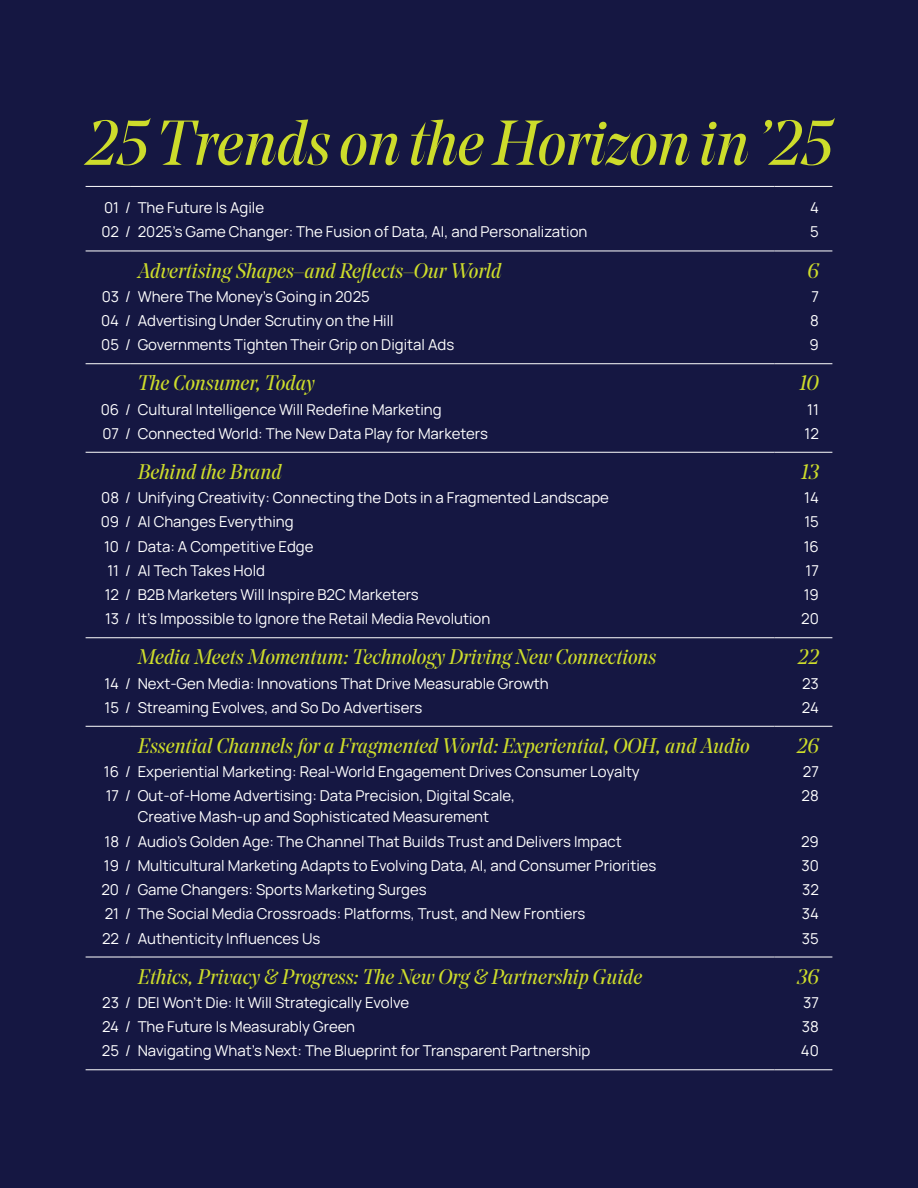
<style>
.page{position:relative;width:918px;height:1188px;background:#151742}
.page>*{position:absolute;margin:0;border:0;box-sizing:border-box;transform-origin:0 0}
.t1{font:italic 63px "Noe Display";color:#cddc2b}
.t2{font:italic 21px "Noe Display";color:#cddc2b}
.t3{font:15px/24.3px "Manrope";color:#fff}
</style>
<div class="page">
<hr style="left:86px;top:363px;width:45px;height:1px;background:#fff">
<hr style="left:131px;top:363px;width:644px;height:1px;background:#fff">
<hr style="left:775px;top:363px;width:57px;height:1px;background:#fff">
<hr style="left:86px;top:452px;width:45px;height:1px;background:#fff">
<hr style="left:131px;top:452px;width:644px;height:1px;background:#fff">
<hr style="left:775px;top:452px;width:57px;height:1px;background:#fff">
<hr style="left:86px;top:637px;width:45px;height:1px;background:#fff">
<hr style="left:131px;top:637px;width:644px;height:1px;background:#fff">
<hr style="left:775px;top:637px;width:57px;height:1px;background:#fff">
<hr style="left:86px;top:726px;width:45px;height:1px;background:#fff">
<hr style="left:131px;top:726px;width:644px;height:1px;background:#fff">
<hr style="left:775px;top:726px;width:57px;height:1px;background:#fff">
<hr style="left:86px;top:957px;width:45px;height:1px;background:#fff">
<hr style="left:131px;top:957px;width:644px;height:1px;background:#fff">
<hr style="left:775px;top:957px;width:57px;height:1px;background:#fff">
<hr style="left:86px;top:1070px;width:45px;height:1px;background:#fff">
<hr style="left:131px;top:1070px;width:644px;height:1px;background:#fff">
<hr style="left:775px;top:1070px;width:57px;height:1px;background:#fff">
<hr style="left:86px;top:186px;width:45px;height:1px;background:#fff">
<hr style="left:131px;top:186px;width:644px;height:1px;background:#fff">
<hr style="left:775px;top:186px;width:57px;height:1px;background:#fff">
<hr style="left:86px;top:251px;width:45px;height:1px;background:#fff">
<hr style="left:131px;top:251px;width:644px;height:1px;background:#fff">
<hr style="left:775px;top:251px;width:57px;height:1px;background:#fff">
<h1 class="t1" style="left:86px;top:104px;width:748px">25 Trends on the Horizon in ’25</h1>
<p class="t3" style="left:101px;top:195px;width:488px">01 / The Future Is Agile<br>02 / 2025’s Game Changer: The Fusion of Data, AI, and Personalization</p>
<p class="t3" style="left:810px;top:195px;width:10px">4<br>5</p>
<h2 class="t2" style="left:138px;top:257px;width:365px">Advertising Shapes–and Reflects–Our World</h2>
<p class="t3" style="left:138px;top:284px;width:318px">Where The Money’s Going in 2025<br>Advertising Under Scrutiny on the Hill<br>Governments Tighten Their Grip on Digital Ads</p>
<p class="t3" style="left:101px;top:284px;width:31px;text-align:justify">03 / 04 / 05 /</p>
<p class="t3" style="left:101px;top:396px;width:32px">06 /<br>07 /</p>
<h2 class="t2" style="left:138px;top:370px;width:179px">The Consumer, Today</h2>
<p class="t3" style="left:138px;top:396px;width:352px">Cultural Intelligence Will Redefine Marketing<br>Connected World: The New Data Play for Marketers</p>
<h2 class="t2" style="left:138px;top:459px;width:146px">Behind the Brand</h2>
<p class="t3" style="left:138px;top:485px;width:473px">Unifying Creativity: Connecting the Dots in a Fragmented Landscape<br>AI Changes Everything</p>
<p class="t3" style="left:101px;top:485px;width:31px">08 /</p>
<p class="t3" style="left:101px;top:509px;width:32px">09 /</p>
<p class="t3" style="left:104px;top:533px;width:211px">10 / Data: A Competitive Edge</p>
<p class="t3" style="left:107px;top:558px;width:159px">11 / AI Tech Takes Hold</p>
<p class="t3" style="left:105px;top:582px;width:316px">12 / B2B Marketers Will Inspire B2C Marketers</p>
<p class="t3" style="left:105px;top:606px;width:387px">13 / It’s Impossible to Ignore the Retail Media Revolution</p>
<h2 class="t2" style="left:138px;top:644px;width:520px">Media Meets Momentum: Technology Driving New Connections</h2>
<p class="t3" style="left:138px;top:670px;width:413px">Next-Gen Media: Innovations That Drive Measurable Growth<br>Streaming Evolves, and So Do Advertisers</p>
<p class="t3" style="left:104px;top:670px;width:28px">14 /<br>15 /</p>
<h2 class="t2" style="left:138px;top:733px;width:614px">Essential Channels for a Fragmented World: Experiential, OOH, and Audio</h2>
<p class="t3" style="left:138px;top:759px;width:504px">Experiential Marketing: Real-World Engagement Drives Consumer Loyalty<br>Out-of-Home Advertising: Data Precision, Digital Scale,</p>
<p class="t3" style="left:138px;top:804px;width:520px">Creative Mash-up and Sophisticated Measurement<br>Audio’s Golden Age: The Channel That Builds Trust and Delivers Impact<br>Multicultural Marketing Adapts to Evolving Data, AI, and Consumer Priorities</p>
<p class="t3" style="left:104px;top:759px;width:28px">16 /<br>17 /</p>
<p class="t3" style="left:101px;top:828px;width:486px">18 /<br>19 /<br>20 / Game Changers: Sports Marketing Surges<br>21 / The Social Media Crossroads: Platforms, Trust, and New Frontiers<br>22 / Authenticity Influences Us</p>
<h2 class="t2" style="left:138px;top:963px;width:506px">Ethics, Privacy &amp; Progress: The New Org &amp; Partnership Guide</h2>
<p class="t3" style="left:138px;top:990px;width:454px">DEI Won’t Die: It Will Strategically Evolve<br>The Future Is Measurably Green<br>Navigating What’s Next: The Blueprint for Transparent Partnership</p>
<p class="t3" style="left:102px;top:990px;width:31px;text-align:justify">23 / 24 / 25 /</p>
<h2 class="t2" style="left:807px;top:257px;width:13px">6</h2>
<p class="t3" style="left:810px;top:284px;width:11px;text-align:justify">7<br>8<br>9</p>
<h2 class="t2" style="left:799px;top:370px;width:21px">10</h2>
<p class="t3" style="left:805px;top:396px;width:16px">11<br>12</p>
<h2 class="t2" style="left:801px;top:459px;width:19px">13</h2>
<p class="t3" style="left:801px;top:485px;width:19px;text-align:justify">14<br>15<br>16<br>17<br>19<br>20</p>
<h2 class="t2" style="left:798px;top:644px;width:22px">22</h2>
<p class="t3" style="left:802px;top:670px;width:19px">23<br>24</p>
<h2 class="t2" style="left:797px;top:733px;width:24px">26</h2>
<p class="t3" style="left:802px;top:759px;width:19px">27<br>28</p>
<p class="t3" style="left:801px;top:828px;width:19px;text-align:justify">29<br>30<br>32<br>34<br>35</p>
<h2 class="t2" style="left:797px;top:963px;width:23px">36</h2>
<p class="t3" style="left:801px;top:990px;width:19px;text-align:justify">37<br>38<br>40</p>
</div>
